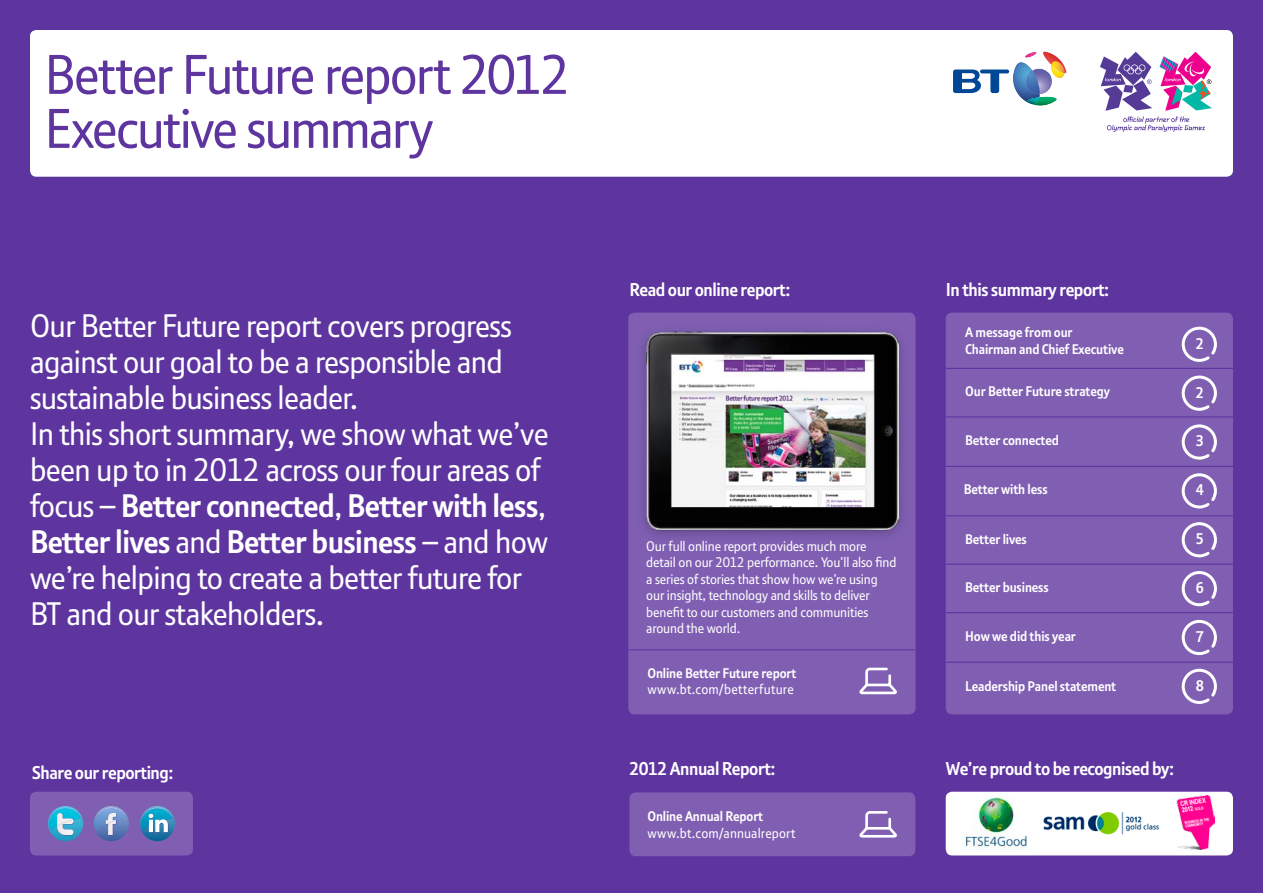
<style>
.page{position:relative;width:1263px;height:893px;background:#5e349f}
.page>*{position:absolute;margin:0;border:0;box-sizing:border-box;transform-origin:0 0}
.t1{font:54px/54px "New BT";letter-spacing:-.035em;color:#5e349f}
.t2{font:31.5px/36px "New BT";letter-spacing:-.02em;color:#fff}
.t3{font:700 18px "New BT";letter-spacing:-.025em;color:#fff}
.t4{font:700 15px "New BT";color:#fff}
.t5{font:13.5px/16.5px "New BT";letter-spacing:-.01em;color:#fff}
.t6{font:700 13.5px/16.5px "New BT";letter-spacing:-.01em;color:#fff}
.t7{font:13.5px "New BT";letter-spacing:.015em;color:#fff}
.t8{font:13.5px "New BT";letter-spacing:.01em;color:#fff}
.s1{font-weight:700}
</style>
<div class="page">
<div style="left:946px;top:313px;width:287px;height:401px;background:#805fb3;border-radius:6px"></div>
<div style="left:30px;top:792px;width:163px;height:63px;background:#805fb3;border-radius:6px"></div>
<div style="left:628px;top:313px;width:287px;height:401px;background:#805fb3;border-radius:6px"></div>
<svg style="left:859px;top:667px;width:37px;height:28px"></svg>
<div style="left:629px;top:792px;width:286px;height:64px;background:#805fb3;border-radius:6px"></div>
<svg style="left:859px;top:811px;width:37px;height:27px"></svg>
<div style="left:30px;top:30px;width:1203px;height:147px;background:#fff;border-radius:6px"></div>
<hr style="left:628px;top:649px;width:287px;height:1px;background:#5e349f">
<div style="left:946px;top:792px;width:287px;height:63px;background:#fff;border-radius:6px"></div>
<img style="left:964px;top:797px;width:64px;height:52px">
<img style="left:1043px;top:812px;width:117px;height:23px">
<img style="left:1177px;top:796px;width:37px;height:53px">
<svg style="left:1100px;top:52px;width:112px;height:80px"></svg>
<svg style="left:953px;top:52px;width:113px;height:53px"></svg>
<svg style="left:1181px;top:326px;width:36px;height:36px"></svg>
<svg style="left:1181px;top:375px;width:36px;height:36px"></svg>
<svg style="left:1181px;top:424px;width:36px;height:36px"></svg>
<svg style="left:1181px;top:473px;width:36px;height:36px"></svg>
<svg style="left:1181px;top:522px;width:36px;height:36px"></svg>
<svg style="left:1181px;top:571px;width:36px;height:36px"></svg>
<svg style="left:1181px;top:619px;width:36px;height:37px"></svg>
<svg style="left:1181px;top:668px;width:36px;height:36px"></svg>
<hr style="left:946px;top:612px;width:287px;height:1px;background:#5e349f">
<hr style="left:946px;top:564px;width:287px;height:1px;background:#5e349f">
<hr style="left:946px;top:515px;width:287px;height:1px;background:#5e349f">
<hr style="left:946px;top:466px;width:287px;height:1px;background:#5e349f">
<hr style="left:946px;top:416px;width:287px;height:1px;background:#5e349f">
<hr style="left:946px;top:368px;width:287px;height:1px;background:#5e349f">
<hr style="left:946px;top:662px;width:287px;height:1px;background:#5e349f">
<div style="left:635px;top:324px;width:275px;height:220px;background:#000;opacity:.25"></div>
<img style="left:646px;top:332px;width:252px;height:203px">
<svg style="left:94px;top:806px;width:35px;height:35px"></svg>
<img style="left:95px;top:807px;width:32px;height:17px">
<svg style="left:140px;top:806px;width:35px;height:35px"></svg>
<img style="left:141px;top:807px;width:32px;height:17px">
<svg style="left:48px;top:806px;width:35px;height:35px"></svg>
<img style="left:57px;top:824px;width:16px;height:2px">
<img style="left:49px;top:807px;width:32px;height:17px">
<h1 class="t1" style="left:44px;top:48px;width:527px">Better Future report 2012<br>Executive summary</h1>
<p class="t2" style="left:30px;top:308px;width:520px">Our Better Future report covers progress against our goal to be a responsible and sustainable business leader.<br>In this short summary, we show what we’ve been up to in 2012 across our four areas of focus – <span class="s1">Better connected</span>, <span class="s1">Better with less</span>, <span class="s1">Better lives</span> and <span class="s1">Better business</span> – and how we’re helping to create a better future for BT and our stakeholders.</p>
<p class="t3" style="left:629px;top:279px;width:162px">Read our online report:</p>
<p class="t3" style="left:946px;top:279px;width:165px">In this summary report:</p>
<p class="t5" style="left:646px;top:538px;width:252px">Our full online report provides much more detail on our 2012 performance. You’ll also find a series of stories that show how we’re using our insight, technology and skills to deliver benefit to our customers and communities around the world.</p>
<p class="t6" style="left:647px;top:665px;width:150px">Online Better Future report</p>
<p class="t7" style="left:647px;top:681px;width:148px">www.bt.com/betterfuture</p>
<p class="t6" style="left:965px;top:324px;width:160px">A message from our<br>Chairman and Chief Executive</p>
<p class="t6" style="left:965px;top:383px;width:146px">Our Better Future strategy</p>
<p class="t6" style="left:965px;top:432px;width:95px">Better connected</p>
<p class="t6" style="left:964px;top:481px;width:85px">Better with less</p>
<p class="t6" style="left:965px;top:531px;width:63px">Better lives</p>
<p class="t6" style="left:965px;top:579px;width:85px">Better business</p>
<p class="t6" style="left:965px;top:628px;width:112px">How we did this year</p>
<p class="t6" style="left:965px;top:679px;width:153px">Leadership Panel statement</p>
<p class="t4" style="left:1196px;top:335px;width:10px">2</p>
<p class="t4" style="left:1196px;top:384px;width:10px">2</p>
<p class="t4" style="left:1196px;top:432px;width:10px">3</p>
<p class="t4" style="left:1196px;top:481px;width:10px">4</p>
<p class="t4" style="left:1196px;top:530px;width:10px">5</p>
<p class="t4" style="left:1196px;top:579px;width:10px">6</p>
<p class="t4" style="left:1196px;top:628px;width:10px">7</p>
<p class="t4" style="left:1196px;top:677px;width:10px">8</p>
<p class="t3" style="left:32px;top:762px;width:143px">Share our reporting:</p>
<p class="t3" style="left:629px;top:758px;width:148px">2012 Annual Report:</p>
<p class="t3" style="left:946px;top:758px;width:230px">We’re proud to be recognised by:</p>
<p class="t6" style="left:647px;top:808px;width:117px">Online Annual Report</p>
<p class="t8" style="left:647px;top:825px;width:150px">www.bt.com/annualreport</p>
</div>
